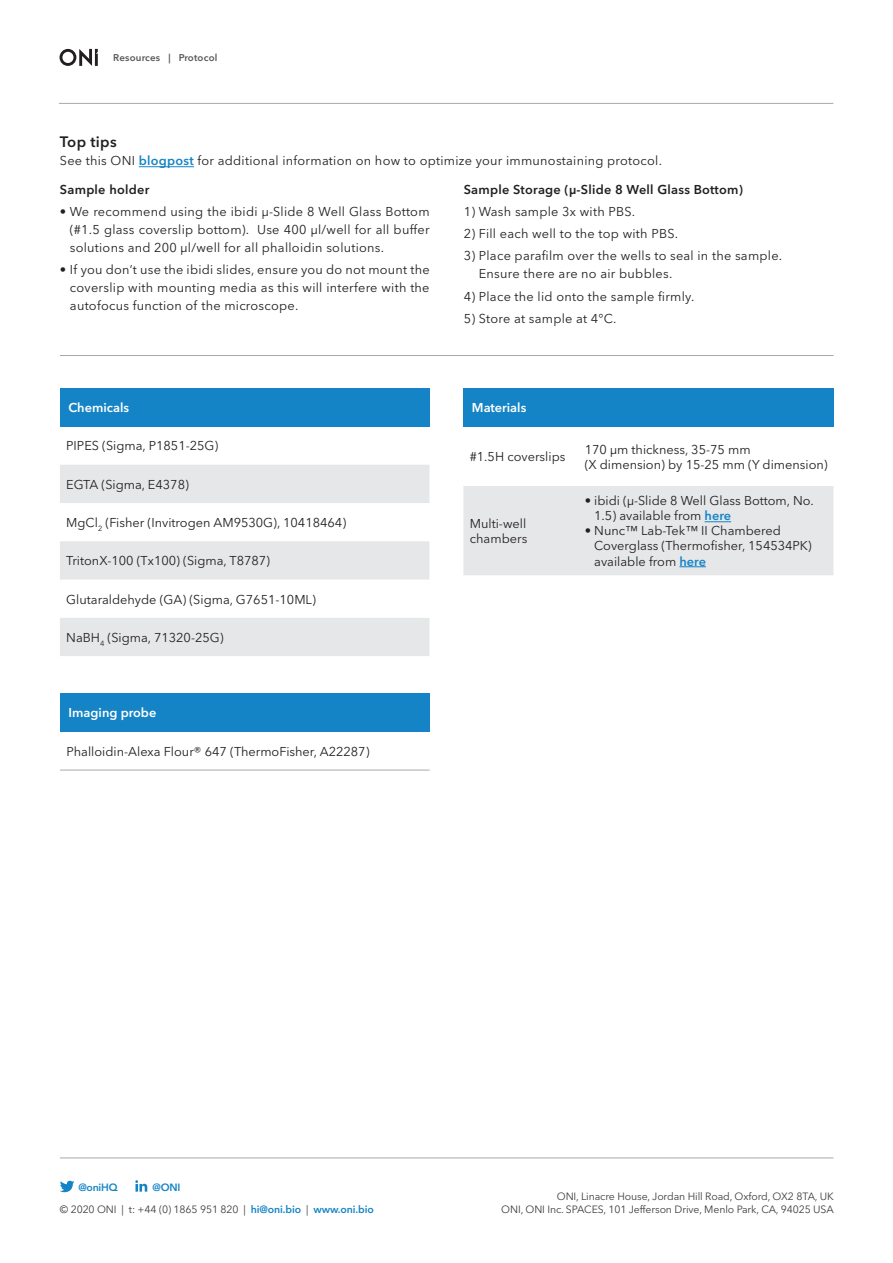
<style>
.page{position:relative;width:893px;height:1263px;background:#fff}
.page>*{position:absolute;margin:0;border:0;box-sizing:border-box;transform-origin:0 0}
.t1{font:600 15px "Avenir Next LT Pro";letter-spacing:.02em;color:#231f20}
.t2{font:12.75px/15px "Avenir Next LT Pro";color:#231f20}
.t3{font:12.75px/18px "Avenir Next LT Pro";letter-spacing:.02em;color:#231f20}
.t4{font:600 12.75px "Avenir Next LT Pro";letter-spacing:.02em;color:#231f20}
.t5{font:600 12.75px "Avenir Next LT Pro";color:#fff}
.t6{font:10.5px "Avenir Next LT Pro";letter-spacing:-.01em;color:#3e3e3f}
.t7{font:600 10.5px "Avenir Next LT Pro";letter-spacing:-.025em;color:#1584c6}
.t8{font:600 9.75px "Avenir Next LT Pro";letter-spacing:.02em;color:#57585a}
.s1{font-weight:600;color:#1584c6}
</style>
<div class="page">
<hr style="left:59px;top:103px;width:774px;height:1px;background:#a8a9ad">
<svg style="left:60px;top:1181px;width:14px;height:12px"></svg>
<svg style="left:135px;top:1180px;width:12px;height:11px"></svg>
<hr style="left:60px;top:1158px;width:773px;height:1px;background:#a8a9ad">
<svg style="left:60px;top:49px;width:38px;height:17px"></svg>
<hr style="left:139px;top:166px;width:55px;height:1px;background:#1584c6">
<hr style="left:60px;top:355px;width:774px;height:1px;background:#a8a9ad">
<div style="left:60px;top:693px;width:370px;height:39px;background:#1584c6"></div>
<hr style="left:60px;top:770px;width:370px;height:1px;background:#a8a9ad">
<div style="left:60px;top:388px;width:369px;height:38px;background:#1584c6"></div>
<svg style="left:60px;top:465px;width:369px;height:191px;fill:#e6e7e9"></svg>
<div style="left:463px;top:388px;width:370px;height:38px;background:#1584c6"></div>
<div style="left:463px;top:486px;width:370px;height:89px;background:#e6e7e9"></div>
<p class="t8" style="left:113px;top:52px;width:106px">Resources | Protocol</p>
<p class="t1" style="left:60px;top:133px;width:58px">Top tips</p>
<p class="t3" style="left:60px;top:152px;width:604px">See this ONI <span class="s1">blogpost</span> for additional information on how to optimize your immunostaining protocol.</p>
<p class="t4" style="left:60px;top:181px;width:91px">Sample holder</p>
<p class="t2" style="left:70px;top:202px;width:361px;line-height:18px;text-align:justify;text-indent:-10px">• We recommend using the ibidi µ-Slide 8 Well Glass Bottom (#1.5 glass coverslip bottom). Use 400 μl/well for all buffer solutions and 200 μl/well for all phalloidin solutions.</p>
<p class="t2" style="left:70px;top:261px;width:361px;line-height:18px;text-align:justify;text-indent:-10px">• If you don’t use the ibidi slides, ensure you do not mount the coverslip with mounting media as this will interfere with the autofocus function of the microscope.</p>
<p class="t4" style="left:464px;top:181px;width:281px">Sample Storage (µ-Slide 8 Well Glass Bottom)</p>
<p class="t3" style="left:464px;top:202px;width:173px">1) Wash sample 3x with PBS.</p>
<p class="t3" style="left:464px;top:225px;width:216px">2) Fill each well to the top with PBS.</p>
<p class="t3" style="left:479px;top:247px;width:305px;text-indent:-15px">3) Place parafilm over the wells to seal in the sample.<br>Ensure there are no air bubbles.</p>
<p class="t3" style="left:464px;top:287px;width:232px">4) Place the lid onto the sample firmly.</p>
<p class="t3" style="left:464px;top:309px;width:154px">5) Store at sample at 4°C.</p>
<p class="t5" style="left:68px;top:400px;width:62px">Chemicals</p>
<p class="t2" style="left:66px;top:438px;width:154px">PIPES (Sigma, P1851-25G)</p>
<p class="t2" style="left:66px;top:477px;width:124px">EGTA (Sigma, E4378)</p>
<p class="t2" style="left:66px;top:515px;width:281px">MgCl<sub>2</sub> (Fisher (Invitrogen AM9530G), 10418464)</p>
<p class="t2" style="left:66px;top:553px;width:205px">TritonX-100 (Tx100) (Sigma, T8787)</p>
<p class="t2" style="left:66px;top:592px;width:251px">Glutaraldehyde (GA) (Sigma, G7651-10ML)</p>
<p class="t2" style="left:66px;top:630px;width:159px">NaBH<sub>4</sub> (Sigma, 71320-25G)</p>
<p class="t5" style="left:69px;top:705px;width:89px">Imaging probe</p>
<p class="t2" style="left:66px;top:744px;width:305px">Phalloidin-Alexa Flour® 647 (ThermoFisher, A22287)</p>
<p class="t5" style="left:472px;top:400px;width:56px">Materials</p>
<p class="t2" style="left:470px;top:449px;width:97px">#1.5H coverslips</p>
<p class="t2" style="left:585px;top:442px;width:245px">170 µm thickness, 35-75 mm<br>(X dimension) by 15-25 mm (Y dimension)</p>
<p class="t2" style="left:470px;top:516px;width:59px">Multi-well chambers</p>
<p class="t2" style="left:594px;top:493px;width:221px;text-indent:-10px">• ibidi (µ-Slide 8 Well Glass Bottom, No.<br>1.5) available from <span class="s1">here</span></p>
<p class="t2" style="left:594px;top:523px;width:219px;text-indent:-10px">• Nunc™ Lab-Tek™ II Chambered<br>Coverglass (Thermofisher, 154534PK) available from <span class="s1">here</span></p>
<p class="t7" style="left:78px;top:1181px;width:41px">@oniHQ</p>
<p class="t7" style="left:152px;top:1181px;width:30px">@ONI</p>
<p class="t6" style="left:557px;top:1190px;width:278px">ONI, Linacre House, Jordan Hill Road, Oxford, OX2 8TA, UK</p>
<p class="t6" style="left:60px;top:1202px;width:316px">© 2020 ONI | t: +44 (0) 1865 951 820 | <span class="s1">hi@oni.bio</span> | <span class="s1">www.oni.bio</span></p>
<p class="t6" style="left:501px;top:1202px;width:334px">ONI, ONI Inc. SPACES, 101 Jefferson Drive, Menlo Park, CA, 94025 USA</p>
</div>
